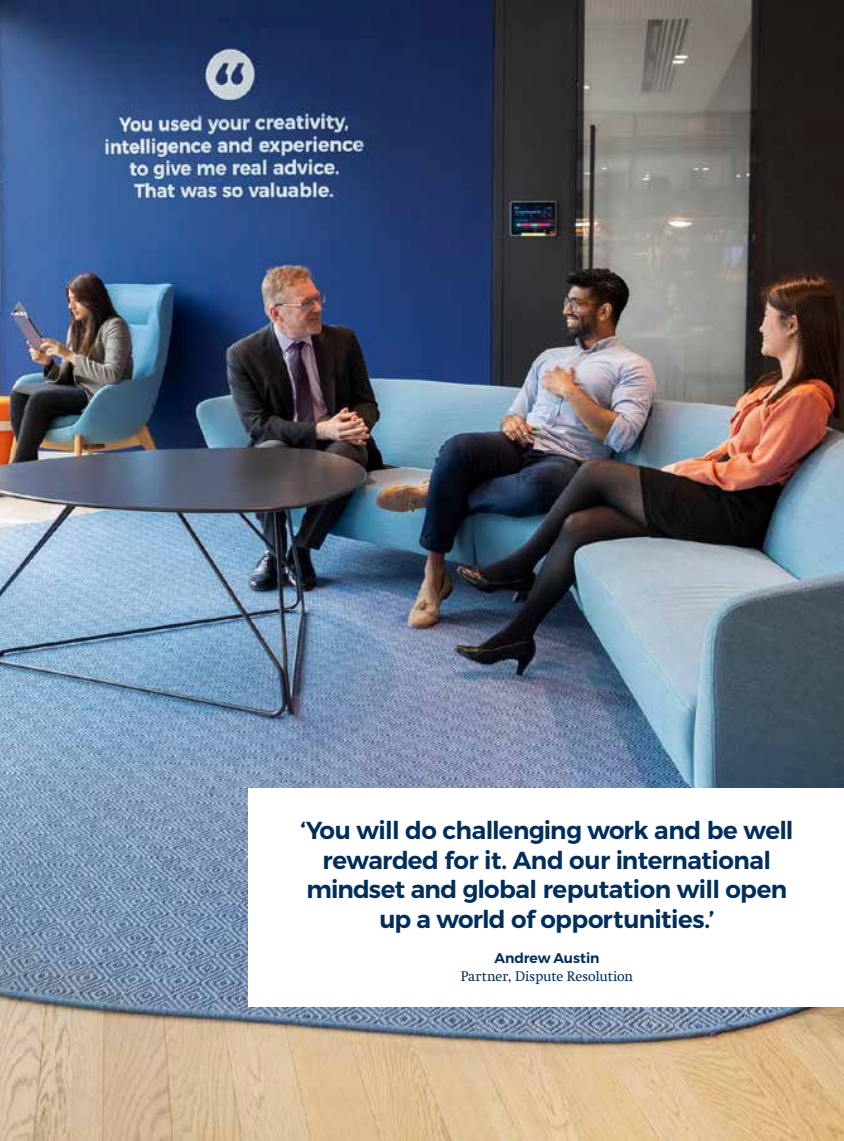
<style>
.page{position:relative;width:844px;height:1141px;background:#fff}
.page>*{position:absolute;margin:0;border:0;box-sizing:border-box;transform-origin:0 0}
.t1{font:600 24.5px/29.8px "Montserrat";letter-spacing:-.02em;color:#002e5a;text-align:center}
.t2{font:14px "Swift Com";letter-spacing:-.01em;color:#002e5a}
.t3{font:600 14px "Montserrat";letter-spacing:-.005em;color:#002e5a}
</style>
<div class="page">
<img style="left:0;top:0;width:843px;height:1141px">
<div style="left:248px;top:789px;width:595px;height:218px;background:#fff"></div>
<p class="t1" style="left:300px;top:816px;width:494px">‘You will do challenging work and be well rewarded for it. And our international mindset and global reputation will open up a world of opportunities.’</p>
<p class="t3" style="left:494px;top:950px;width:106px">Andrew Austin</p>
<p class="t2" style="left:460px;top:968px;width:174px">Partner, Dispute Resolution</p>
</div>
